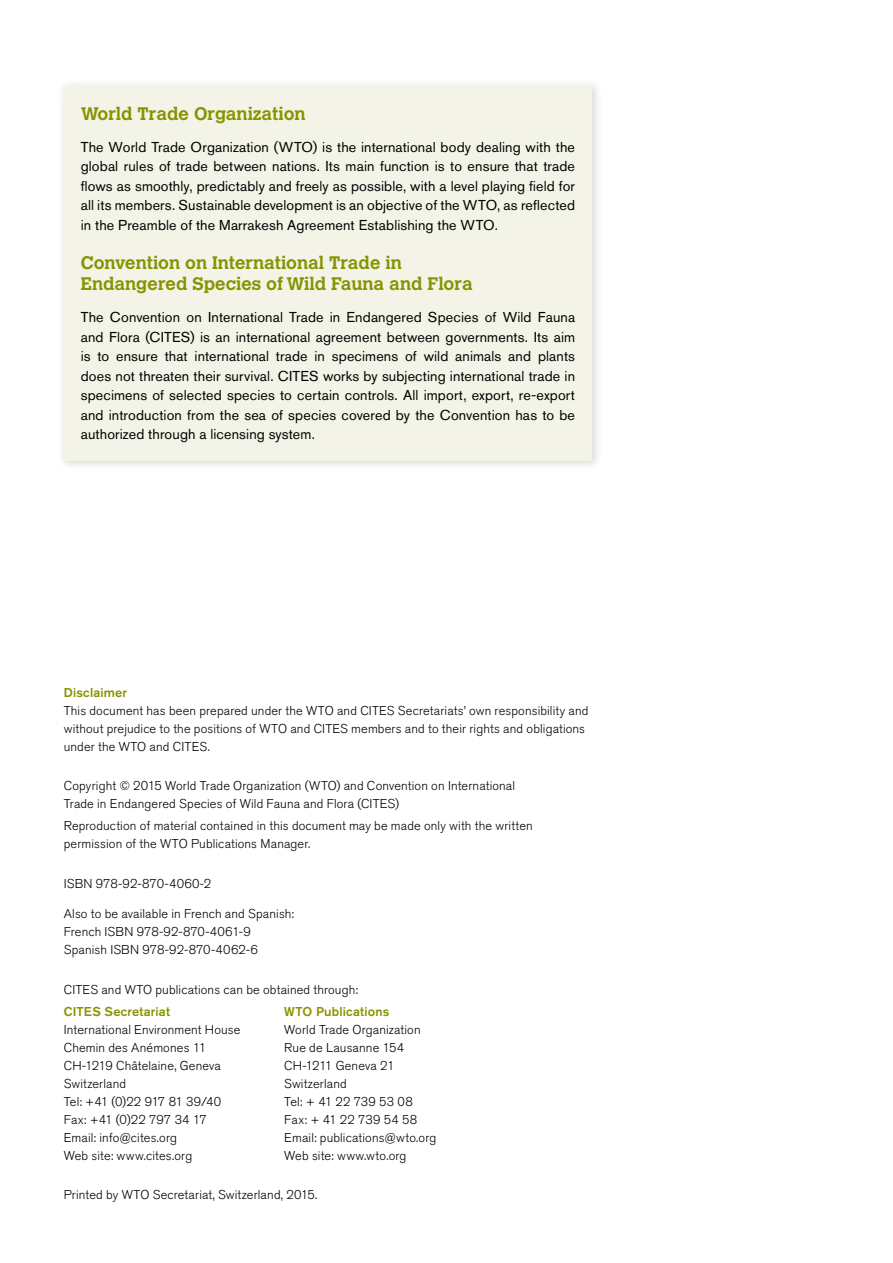
<style>
.page{position:relative;width:893px;height:1263px;background:#fff}
.page>*{position:absolute;margin:0;border:0;box-sizing:border-box;transform-origin:0 0}
.t1{font:700 18px/21.6px "Calvert MT Std";color:#879300}
.t2{font:14.25px/19.5px "Akzidenz Grotesk BE";letter-spacing:.01em;color:#000;text-align:justify}
.t3{font:300 12.75px/18px "Akzidenz Grotesk BE";letter-spacing:.01em;color:#000}
.t4{font:500 12.75px "Akzidenz Grotesk BE";letter-spacing:.015em;color:#879300}
.t5{font:300 12.75px "Akzidenz Grotesk BE";letter-spacing:-.045em;color:#000}
</style>
<div class="page">
<div style="left:58px;top:79px;width:545px;height:392px;background:#000;opacity:.15"></div>
<div style="left:64px;top:85px;width:528px;height:376px;background:#f3f4e7"></div>
<h1 class="t1" style="left:81px;top:102px;width:226px">World Trade Organization</h1>
<p class="t2" style="left:81px;top:137px;width:496px">The World Trade Organization (WTO) is the international body dealing with the global rules of trade between nations. Its main function is to ensure that trade flows as smoothly, predictably and freely as possible, with a level playing field for all its members. Sustainable development is an objective of the WTO, as reflected in the Preamble of the Marrakesh Agreement Establishing the WTO.</p>
<h1 class="t1" style="left:81px;top:251px;width:393px">Convention on International Trade in<br>Endangered Species of Wild Fauna and Flora</h1>
<p class="t2" style="left:81px;top:308px;width:496px">The Convention on International Trade in Endangered Species of Wild Fauna and Flora (CITES) is an international agreement between governments. Its aim is to ensure that international trade in specimens of wild animals and plants does not threaten their survival. CITES works by subjecting international trade in specimens of selected species to certain controls. All import, export, re-export and introduction from the sea of species covered by the Convention has to be authorized through a licensing system.</p>
<p class="t4" style="left:64px;top:684px;width:65px">Disclaimer</p>
<p class="t3" style="left:64px;top:702px;width:526px">This document has been prepared under the WTO and CITES Secretariats’ own responsibility and without prejudice to the positions of WTO and CITES members and to their rights and obligations under the WTO and CITES.</p>
<p class="t3" style="left:64px;top:777px;width:453px">Copyright © 2015 World Trade Organization (WTO) and Convention on International<br>Trade in Endangered Species of Wild Fauna and Flora (CITES)</p>
<p class="t3" style="left:64px;top:817px;width:471px">Reproduction of material contained in this document may be made only with the written permission of the WTO Publications Manager.</p>
<p class="t3" style="left:64px;top:874px;width:149px">ISBN 978-92-870-4060-2</p>
<p class="t3" style="left:64px;top:905px;width:232px">Also to be available in French and Spanish:<br>French ISBN 978-92-870-4061-9<br>Spanish ISBN 978-92-870-4062-6</p>
<p class="t3" style="left:64px;top:980px;width:296px">CITES and WTO publications can be obtained through:</p>
<p class="t4" style="left:64px;top:1004px;width:108px">CITES Secretariat</p>
<p class="t4" style="left:284px;top:1004px;width:107px">WTO Publications</p>
<p class="t3" style="left:64px;top:1021px;width:178px">International Environment House</p>
<p class="t3" style="left:284px;top:1021px;width:138px">World Trade Organization</p>
<p class="t3" style="left:64px;top:1039px;width:144px">Chemin des Anémones 11</p>
<p class="t3" style="left:284px;top:1039px;width:121px">Rue de Lausanne 154</p>
<p class="t3" style="left:64px;top:1057px;width:159px">CH-1219 Châtelaine, Geneva</p>
<p class="t3" style="left:284px;top:1057px;width:112px">CH-1211 Geneva 21</p>
<p class="t3" style="left:64px;top:1075px;width:64px">Switzerland</p>
<p class="t3" style="left:284px;top:1075px;width:64px">Switzerland</p>
<p class="t5" style="left:64px;top:1094px;width:159px">Tel: +41 (0)22 917 81 39/40</p>
<p class="t3" style="left:284px;top:1093px;width:130px">Tel: + 41 22 739 53 08</p>
<p class="t3" style="left:64px;top:1111px;width:145px">Fax: +41 (0)22 797 34 17</p>
<p class="t3" style="left:284px;top:1111px;width:134px">Fax: + 41 22 739 54 58</p>
<p class="t3" style="left:64px;top:1129px;width:115px">Email: info@cites.org</p>
<p class="t3" style="left:284px;top:1129px;width:154px">Email: publications@wto.org</p>
<p class="t3" style="left:64px;top:1147px;width:130px">Web site: www.cites.org</p>
<p class="t3" style="left:284px;top:1147px;width:124px">Web site: www.wto.org</p>
<p class="t3" style="left:64px;top:1186px;width:255px">Printed by WTO Secretariat, Switzerland, 2015.</p>
</div>
